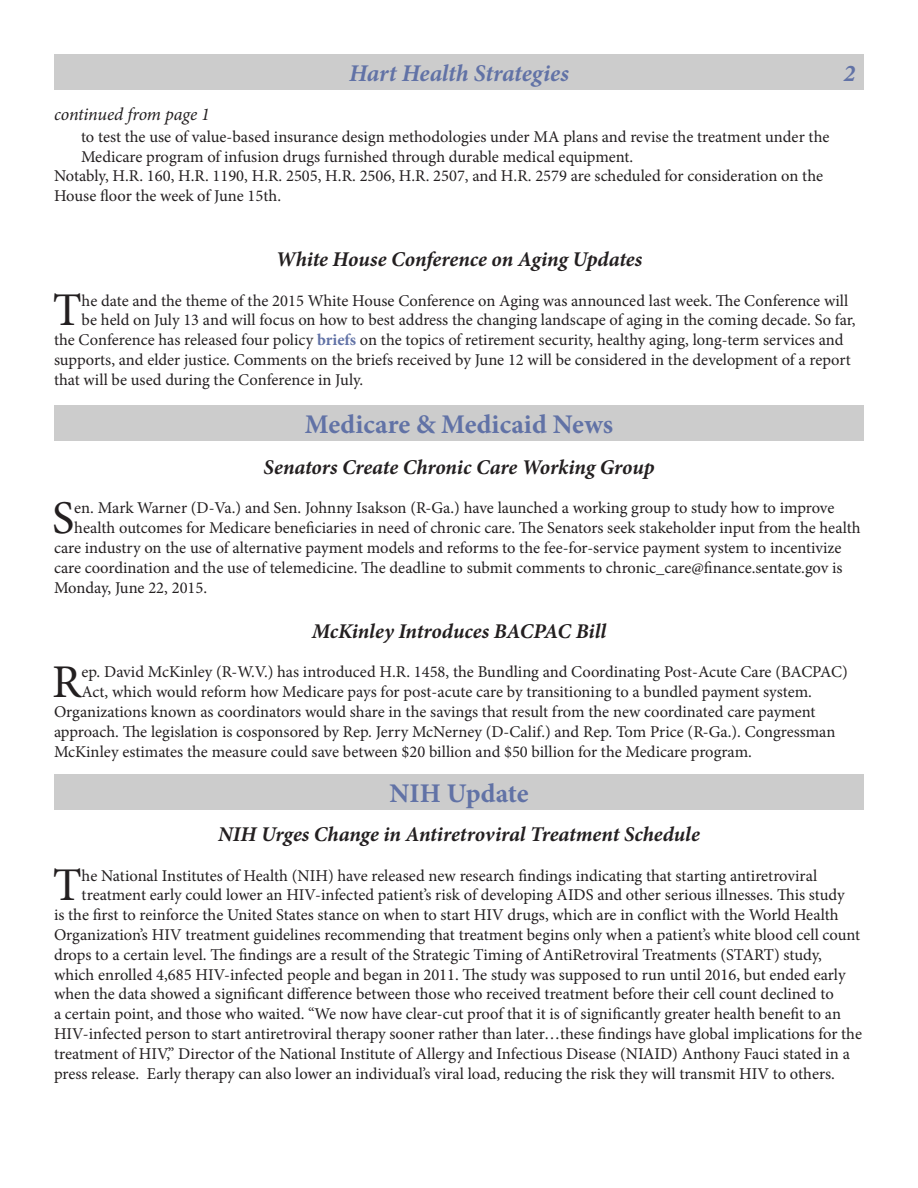
<style>
.page{position:relative;width:918px;height:1188px;background:#fff}
.page>*{position:absolute;margin:0;border:0;box-sizing:border-box;transform-origin:0 0}
.Paragraph_Style_1{font:46.95px "Minion Pro";color:#231f20}
.t1{font:700 27px "Minion Pro";color:#6172a6}
.t2{font:italic 700 24px "Minion Pro";letter-spacing:-.005em;color:#6172a6}
.t3{font:italic 700 21px "Minion Pro";letter-spacing:-.005em;color:#231f20}
.t4{font:italic 18px "Minion Pro";letter-spacing:-.01em;color:#231f20}
.Paragraph_Style_1-2{font:16.5px/19.8px "Minion Pro";color:#231f20}
.s1{font-weight:700;color:#6172a6}
</style>
<div class="page">
<div style="left:54px;top:54px;width:810px;height:36px;background:#ccc"></div>
<div style="left:54px;top:405px;width:810px;height:36px;background:#ccc"></div>
<div style="left:54px;top:774px;width:810px;height:36px;background:#ccc"></div>
<p class="t2" style="left:349px;top:56px;width:221px">Hart Health Strategies</p>
<p class="t2" style="left:844px;top:56px;width:13px">2</p>
<p class="t4" style="left:54px;top:102px;width:157px">continued from page 1</p>
<p class="Paragraph_Style_1-2" style="left:81px;top:127px;width:750px">to test the use of value-based insurance design methodologies under MA plans and revise the treatment under the<br>Medicare program of infusion drugs furnished through durable medical equipment.</p>
<p class="Paragraph_Style_1-2" style="left:54px;top:166px;width:771px">Notably, H.R. 160, H.R. 1190, H.R. 2505, H.R. 2506, H.R. 2507, and H.R. 2579 are scheduled for consideration on the<br>House floor the week of June 15th.</p>
<p class="t3" style="left:276px;top:244px;width:368px">White House Conference on Aging Updates</p>
<p class="Paragraph_Style_1" style="left:53px;top:279px;width:30px">T</p>
<p class="Paragraph_Style_1-2" style="left:82px;top:291px;width:768px">he date and the theme of the 2015 White House Conference on Aging was announced last week. The Conference will</p>
<p class="Paragraph_Style_1-2" style="left:82px;top:310px;width:776px">be held on July 13 and will focus on how to best address the changing landscape of aging in the coming decade. So far,</p>
<p class="Paragraph_Style_1-2" style="left:54px;top:330px;width:791px">the Conference has released four policy <span class="s1">briefs</span> on the topics of retirement security, healthy aging, long-term services and</p>
<p class="Paragraph_Style_1-2" style="left:54px;top:350px;width:798px">supports, and elder justice. Comments on the briefs received by June 12 will be considered in the development of a report</p>
<p class="Paragraph_Style_1-2" style="left:54px;top:370px;width:311px">that will be used during the Conference in July.</p>
<p class="t1" style="left:305px;top:405px;width:310px">Medicare &amp; Medicaid News</p>
<p class="t3" style="left:264px;top:452px;width:392px">Senators Create Chronic Care Working Group</p>
<p class="Paragraph_Style_1" style="left:52px;top:487px;width:24px">S</p>
<p class="Paragraph_Style_1-2" style="left:74px;top:498px;width:762px">en. Mark Warner (D-Va.) and Sen. Johnny Isakson (R-Ga.) have launched a working group to study how to improve</p>
<p class="Paragraph_Style_1-2" style="left:74px;top:518px;width:788px">health outcomes for Medicare beneficiaries in need of chronic care. The Senators seek stakeholder input from the health</p>
<p class="Paragraph_Style_1-2" style="left:54px;top:538px;width:789px">care industry on the use of alternative payment models and reforms to the fee-for-service payment system to incentivize</p>
<p class="Paragraph_Style_1-2" style="left:54px;top:558px;width:790px">care coordination and the use of telemedicine. The deadline to submit comments to chronic_care@finance.sentate.gov is</p>
<p class="Paragraph_Style_1-2" style="left:54px;top:577px;width:155px">Monday, June 22, 2015.</p>
<p class="t3" style="left:312px;top:616px;width:296px">McKinley Introduces BACPAC Bill</p>
<p class="Paragraph_Style_1" style="left:52px;top:651px;width:31px">R</p>
<p class="Paragraph_Style_1-2" style="left:81px;top:662px;width:768px">ep. David McKinley (R-W.V.) has introduced H.R. 1458, the Bundling and Coordinating Post-Acute Care (BACPAC)</p>
<p class="Paragraph_Style_1-2" style="left:81px;top:682px;width:732px">Act, which would reform how Medicare pays for post-acute care by transitioning to a bundled payment system.</p>
<p class="Paragraph_Style_1-2" style="left:54px;top:702px;width:763px">Organizations known as coordinators would share in the savings that result from the new coordinated care payment</p>
<p class="Paragraph_Style_1-2" style="left:54px;top:722px;width:783px">approach. The legislation is cosponsored by Rep. Jerry McNerney (D-Calif.) and Rep. Tom Price (R-Ga.). Congressman</p>
<p class="Paragraph_Style_1-2" style="left:54px;top:741px;width:699px">McKinley estimates the measure could save between $20 billion and $50 billion for the Medicare program.</p>
<p class="t1" style="left:390px;top:774px;width:140px">NIH Update</p>
<p class="t3" style="left:218px;top:819px;width:483px">NIH Urges Change in Antiretroviral Treatment Schedule</p>
<p class="Paragraph_Style_1" style="left:53px;top:854px;width:30px">T</p>
<p class="Paragraph_Style_1-2" style="left:82px;top:865px;width:737px">he National Institutes of Health (NIH) have released new research findings indicating that starting antiretroviral</p>
<p class="Paragraph_Style_1-2" style="left:82px;top:885px;width:765px">treatment early could lower an HIV-infected patient’s risk of developing AIDS and other serious illnesses. This study</p>
<p class="Paragraph_Style_1-2" style="left:54px;top:905px;width:786px">is the first to reinforce the United States stance on when to start HIV drugs, which are in conflict with the World Health</p>
<p class="Paragraph_Style_1-2" style="left:54px;top:925px;width:808px">Organization’s HIV treatment guidelines recommending that treatment begins only when a patient’s white blood cell count</p>
<p class="Paragraph_Style_1-2" style="left:54px;top:945px;width:769px">drops to a certain level. The findings are a result of the Strategic Timing of AntiRetroviral Treatments (START) study,</p>
<p class="Paragraph_Style_1-2" style="left:54px;top:964px;width:793px">which enrolled 4,685 HIV-infected people and began in 2011. The study was supposed to run until 2016, but ended early</p>
<p class="Paragraph_Style_1-2" style="left:54px;top:984px;width:781px">when the data showed a significant difference between those who received treatment before their cell count declined to</p>
<p class="Paragraph_Style_1-2" style="left:54px;top:1004px;width:789px">a certain point, and those who waited. “We now have clear-cut proof that it is of significantly greater health benefit to an</p>
<p class="Paragraph_Style_1-2" style="left:54px;top:1024px;width:810px">HIV-infected person to start antiretroviral therapy sooner rather than later…these findings have global implications for the</p>
<p class="Paragraph_Style_1-2" style="left:54px;top:1044px;width:797px">treatment of HIV,” Director of the National Institute of Allergy and Infectious Disease (NIAID) Anthony Fauci stated in a</p>
<p class="Paragraph_Style_1-2" style="left:54px;top:1063px;width:782px">press release. Early therapy can also lower an individual’s viral load, reducing the risk they will transmit HIV to others.</p>
</div>
